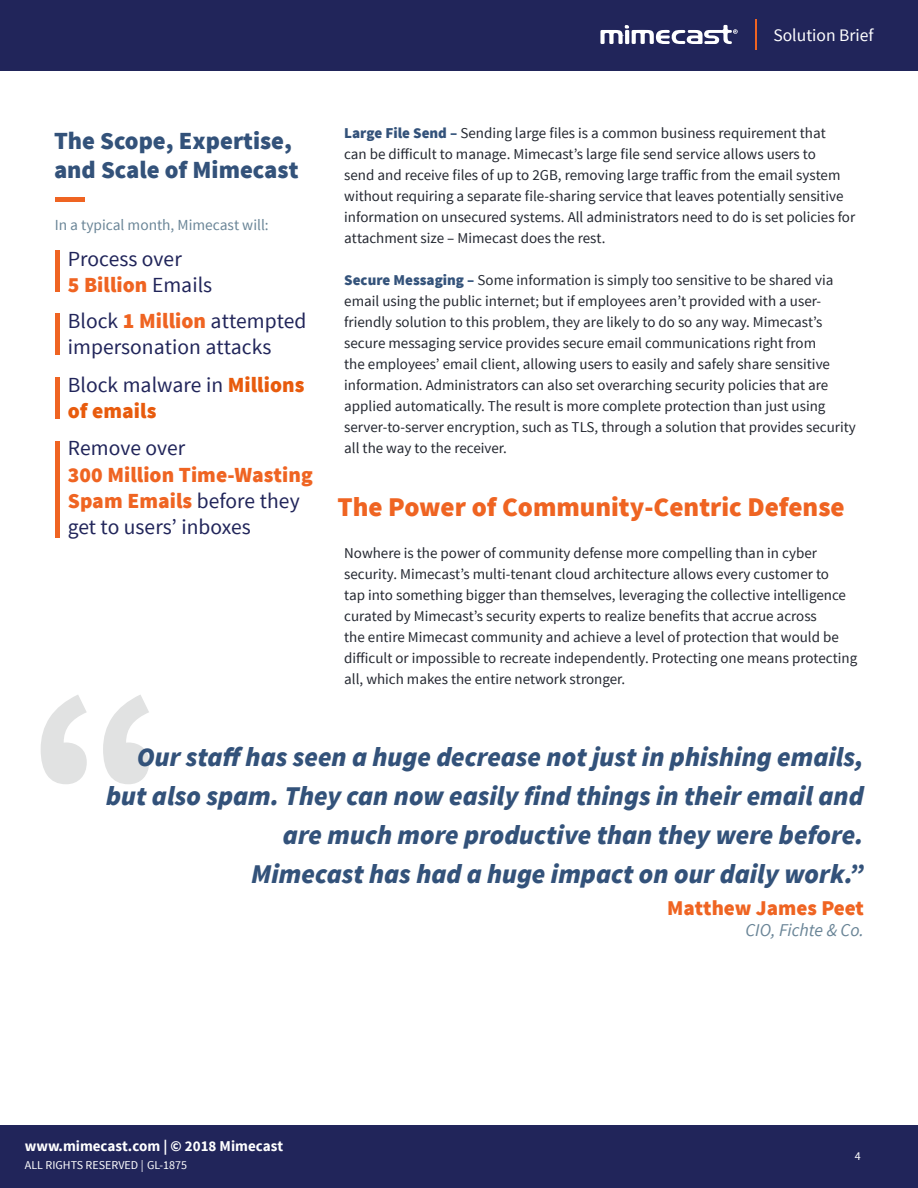
<style>
.page{position:relative;width:918px;height:1188px;background:#fff}
.page>*{position:absolute;margin:0;border:0;box-sizing:border-box;transform-origin:0 0}
.Body_Copy{font:900 240px "Source Sans Pro";color:#e1e2e2}
.Pull_Quote{font:italic 900 27px/39px "Source Sans Pro";color:#33527a;text-align:right}
.Headline_Copy_Primar{font:900 27px "Source Sans Pro";color:#ef6422}
.t1{font:900 24.6px/29.5px "Source Sans Pro";color:#33527a}
.t2{font:21.45px/26.1px "Source Sans Pro";letter-spacing:.005em;color:#21255a}
.t3{font:900 21.45px/26.1px "Source Sans Pro";letter-spacing:.005em;color:#e85b0d}
.Body_Copy-2{font:900 21px "Source Sans Pro";color:#ef6422}
.Body_Copy-3{font:italic 18px "Source Sans Pro";color:#6a8597}
.t4{font:17.55px "Source Sans Pro";color:#fff}
.t5{font:15.3px "Source Sans Pro";color:#6a8597}
.Body_Copy-4{font:15px/21px "Source Sans Pro";color:#232730}
.t6{font:700 15px "Source Sans Pro";color:#fff}
.t7{font:12px "Source Sans Pro";color:#fff}
.s1{font-weight:900;color:#ef6422}
.s2{font-weight:400;color:#21255a}
.s3{font-weight:900;color:#33527a}
</style>
<div class="page">
<div style="left:0;top:0;width:918px;height:71px;background:#21255a"></div>
<svg style="left:600px;top:25px;width:138px;height:19px"></svg>
<hr style="left:755px;top:19px;width:1px;height:31px;background:#ef6422">
<div style="left:0;top:1126px;width:918px;height:62px;background:#21255a"></div>
<hr style="left:56px;top:198px;width:29px;height:4px;background:#ef6422">
<hr style="left:56px;top:250px;width:4px;height:42px;background:#ef6422">
<hr style="left:56px;top:313px;width:4px;height:41px;background:#ef6422">
<hr style="left:56px;top:377px;width:4px;height:42px;background:#ef6422">
<hr style="left:56px;top:441px;width:4px;height:97px;background:#ef6422">
<p class="t4" style="left:773px;top:24px;width:102px">Solution Brief</p>
<p class="t1" style="left:54px;top:127px;width:246px">The Scope, Expertise, and Scale of Mimecast</p>
<p class="t5" style="left:55px;top:215px;width:216px">In a typical month, Mimecast will:</p>
<p class="t2" style="left:68px;top:246px;width:146px">Process over<br><span class="s1">5 Billion</span> Emails</p>
<p class="t2" style="left:68px;top:308px;width:240px">Block <span class="s1">1 Million</span> attempted impersonation attacks</p>
<p class="t3" style="left:68px;top:373px;width:238px"><span class="s2">Block malware in</span> Millions of emails</p>
<p class="t2" style="left:68px;top:436px;width:247px">Remove over<br><span class="s1">300 Million Time-Wasting<br>Spam Emails</span> before they get to users’ inboxes</p>
<p class="Body_Copy-4" style="left:344px;top:123px;width:513px"><span class="s3">Large File Send –</span> Sending large files is a common business requirement that<br>can be difficult to manage. Mimecast’s large file send service allows users to<br>send and receive files of up to 2GB, removing large traffic from the email system without requiring a separate file-sharing service that leaves potentially sensitive information on unsecured systems. All administrators need to do is set policies for attachment size – Mimecast does the rest.</p>
<p class="Body_Copy-4" style="left:344px;top:270px;width:513px"><span class="s3">Secure Messaging –</span> Some information is simply too sensitive to be shared via email using the public internet; but if employees aren’t provided with a user&shy;friendly solution to this problem, they are likely to do so any way. Mimecast’s secure messaging service provides secure email communications right from<br>the employees’ email client, allowing users to easily and safely share sensitive information. Administrators can also set overarching security policies that are applied automatically. The result is more complete protection than just using server-to-server encryption, such as TLS, through a solution that provides security all the way to the receiver.</p>
<p class="Headline_Copy_Primar" style="left:338px;top:489px;width:509px">The Power of Community-Centric Defense</p>
<p class="Body_Copy-4" style="left:344px;top:543px;width:515px">Nowhere is the power of community defense more compelling than in cyber security. Mimecast’s multi-tenant cloud architecture allows every customer to<br>tap into something bigger than themselves, leveraging the collective intelligence curated by Mimecast’s security experts to realize benefits that accrue across<br>the entire Mimecast community and achieve a level of protection that would be difficult or impossible to recreate independently. Protecting one means protecting all, which makes the entire network stronger.</p>
<p class="Body_Copy" style="left:28px;top:621px;width:141px">“</p>
<p class="Pull_Quote" style="left:106px;top:738px;width:759px">Our staff has seen a huge decrease not just in phishing emails, but also spam. They can now easily find things in their email and are much more productive than they were before.<br>Mimecast has had a huge impact on our daily work.”</p>
<p class="Body_Copy-2" style="left:667px;top:894px;width:198px">Matthew James Peet</p>
<p class="Body_Copy-3" style="left:745px;top:919px;width:120px">CIO, Fichte &amp; Co.</p>
<p class="t6" style="left:25px;top:1136px;width:260px">www.mimecast.com | © 2018 Mimecast</p>
<p class="t7" style="left:25px;top:1158px;width:164px">ALL RIGHTS RESERVED | GL-1875</p>
<p class="t7" style="left:855px;top:1149px;width:7px">4</p>
</div>
